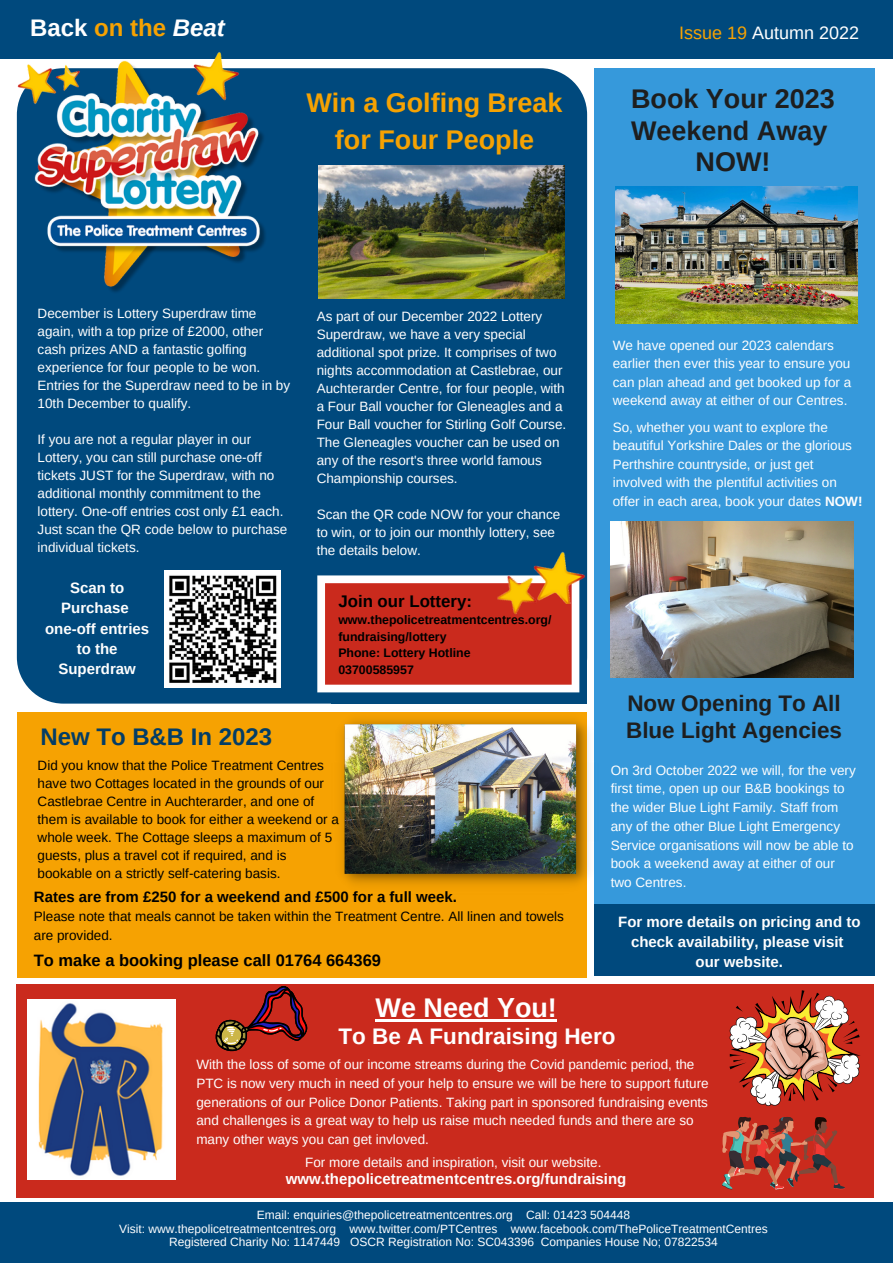
<style>
.page{position:relative;width:893px;height:1264px;background:#fff}
.page>*{position:absolute;margin:0;border:0;box-sizing:border-box;transform-origin:0 0}
.t1{font:700 27px/37px "Arimo";color:#f6a202;text-align:center}
.t2{font:700 27px/31.5px "Arimo";color:#1e1e1e;text-align:center}
.t3{font:700 27px "Arimo";color:#fff}
.t4{font:700 24px "Arimo";color:#033d66}
.t5{font:700 24px "Arimo";color:#f6a202}
.t6{font:700 22.5px/27px "Arimo";color:#1e1e1e}
.t7{font:700 22.5px "Arimo";color:#fff}
.t8{font:18px "Arimo";color:#fff}
.t9{font:700 16.8px "Arimo";color:#000}
.t10{font:700 16.5px "Arimo";color:#000}
.t11{font:700 15px/20.2px "Arimo";color:#fefefe;text-align:center}
.t12{font:700 15px "Arimo";color:#000}
.t13{font:13.5px/18.8px "Arimo";color:#fefefe}
.t14{font:13.5px/18px "Arimo";color:#fff}
.t15{font:13.5px/18px "Arimo";color:#000}
.t16{font:700 12.3px/16.5px "Arimo";color:#000}
.t17{font:12px/13.5px "Arimo";color:#fff;text-align:center}
.s1{color:#fff}
.s2{font-style:italic;color:#fff}
.s3{color:#f6a202}
.s4{font-weight:700}
</style>
<div class="page">
<div style="left:594px;top:68px;width:280px;height:842px;background:#3699db"></div>
<div style="left:0;top:0;width:892px;height:59px;background:#00497d"></div>
<div style="left:0;top:1201px;width:892px;height:61px;background:#00497d"></div>
<div style="left:17px;top:68px;width:570px;height:635px;background:#00497d;border-radius:46px"></div>
<div style="left:17px;top:712px;width:569px;height:265px;background:#f6a202"></div>
<img style="left:16px;top:52px;width:282px;height:250px">
<svg style="left:317px;top:575px;width:262px;height:117px;background:#d14e43"></svg>
<img style="left:553px;top:546px;width:35px;height:58px">
<img style="left:483px;top:565px;width:70px;height:59px">
<img style="left:341px;top:712px;width:248px;height:182px">
<img style="left:164px;top:571px;width:116px;height:116px">
<div style="left:17px;top:984px;width:856px;height:214px;background:#ca2a1d"></div>
<div style="left:594px;top:904px;width:280px;height:72px;background:#00497d"></div>
<svg style="left:729px;top:990px;width:131px;height:116px"></svg>
<img style="left:28px;top:999px;width:147px;height:180px">
<img style="left:615px;top:187px;width:242px;height:136px">
<img style="left:319px;top:165px;width:245px;height:134px">
<img style="left:610px;top:521px;width:243px;height:157px">
<svg style="left:210px;top:977px;width:111px;height:75px"></svg>
<svg style="left:722px;top:1116px;width:123px;height:73px"></svg>
<hr style="left:375px;top:1019px;width:182px;height:2px;background:#fff">
<h2 class="t5" style="left:30px;top:14px;width:196px"><span class="s1">Back</span> on the <span class="s2">Beat</span></h2>
<h1 class="t1" style="left:306px;top:84px;width:258px">Win a Golfing Break for Four People</h1>
<h3 class="t8" style="left:679px;top:22px;width:181px"><span class="s3">Issue 19</span> Autumn 2022</h3>
<h1 class="t2" style="left:631px;top:83px;width:205px">Book Your 2023<br>Weekend Away<br>NOW!</h1>
<p class="t14" style="left:38px;top:304px;width:254px">December is Lottery Superdraw time again, with a top prize of £2000, other cash prizes AND a fantastic golfing experience for four people to be won.<br>Entries for the Superdraw need to be in by 10th December to qualify.</p>
<p class="t14" style="left:38px;top:430px;width:251px">If you are not a regular player in our Lottery, you can still purchase one-off tickets JUST for the Superdraw, with no additional monthly commitment to the lottery. One-off entries cost only £1 each.<br>Just scan the QR code below to purchase individual tickets.</p>
<p class="t11" style="left:45px;top:578px;width:106px">Scan to<br>Purchase one-off entries to the<br>Superdraw</p>
<h2 class="t4" style="left:40px;top:723px;width:233px">New To B&amp;B In 2023</h2>
<p class="t14" style="left:316px;top:308px;width:251px">As part of our December 2022 Lottery Superdraw, we have a very special additional spot prize. It comprises of two nights accommodation at Castlebrae, our Auchterarder Centre, for four people, with a Four Ball voucher for Gleneagles and a Four Ball voucher for Stirling Golf Course.<br>The Gleneagles voucher can be used on any of the resort's three world famous Championship courses.</p>
<p class="t14" style="left:316px;top:505px;width:245px">Scan the QR code NOW for your chance to win, or to join our monthly lottery, see the details below.</p>
<p class="t9" style="left:338px;top:591px;width:135px">Join our Lottery:</p>
<p class="t16" style="left:338px;top:612px;width:215px">www.thepolicetreatmentcentres.org/ fundraising/lottery<br>Phone: Lottery Hotline<br>03700585957</p>
<p class="t15" style="left:38px;top:756px;width:303px">Did you know that the Police Treatment Centres have two Cottages located in the grounds of our Castlebrae Centre in Auchterarder, and one of them is available to book for either a weekend or a whole week. The Cottage sleeps a maximum of 5 guests, plus a travel cot if required, and is bookable on a strictly self-catering basis.</p>
<p class="t12" style="left:34px;top:888px;width:424px">Rates are from £250 for a weekend and £500 for a full week.</p>
<p class="t15" style="left:34px;top:907px;width:531px;line-height:18.8px">Please note that meals cannot be taken within the Treatment Centre. All linen and towels are provided.</p>
<p class="t10" style="left:34px;top:951px;width:349px">To make a booking please call 01764 664369</p>
<h1 class="t3" style="left:375px;top:992px;width:183px">We Need You!</h1>
<p class="t13" style="left:612px;top:335px;width:240px">We have opened our 2023 calendars earlier then ever this year to ensure you can plan ahead and get booked up for a weekend away at either of our Centres.</p>
<p class="t13" style="left:612px;top:417px;width:251px">So, whether you want to explore the beautiful Yorkshire Dales or the glorious Perthshire countryside, or just get involved with the plentiful activities on offer in each area, book your dates <span class="s4">NOW!</span></p>
<h3 class="t6" style="left:626px;top:690px;width:217px">Now Opening To All<br>Blue Light Agencies</h3>
<p class="t13" style="left:610px;top:760px;width:246px">On 3rd October 2022 we will, for the very first time, open up our B&amp;B bookings to the wider Blue Light Family. Staff from any of the other Blue Light Emergency Service organisations will now be able to book a weekend away at either of our two Centres.</p>
<p class="t11" style="left:618px;top:911px;width:244px">For more details on pricing and to check availability, please visit<br>our website.</p>
<h3 class="t7" style="left:338px;top:1023px;width:278px">To Be A Fundraising Hero</h3>
<p class="t13" style="left:196px;top:1055px;width:514px">With the loss of some of our income streams during the Covid pandemic period, the PTC is now very much in need of your help to ensure we will be here to support future generations of our Police Donor Patients. Taking part in sponsored fundraising events and challenges is a great way to help us raise much needed funds and there are so many other ways you can get invloved.</p>
<p class="t13" style="left:305px;top:1152px;width:298px">For more details and inspiration, visit our website.</p>
<p class="t11" style="left:286px;top:1168px;width:342px">www.thepolicetreatmentcentres.org/fundraising</p>
<p class="t17" style="left:119px;top:1208px;width:650px">Email: enquiries@thepolicetreatmentcentres.org Call: 01423 504448<br>Visit: www.thepolicetreatmentcentres.org www.twitter.com/PTCentres www.facebook.com/ThePoliceTreatmentCentres<br>Registered Charity No: 1147449 OSCR Registration No: SC043396 Companies House No; 07822534</p>
</div>
